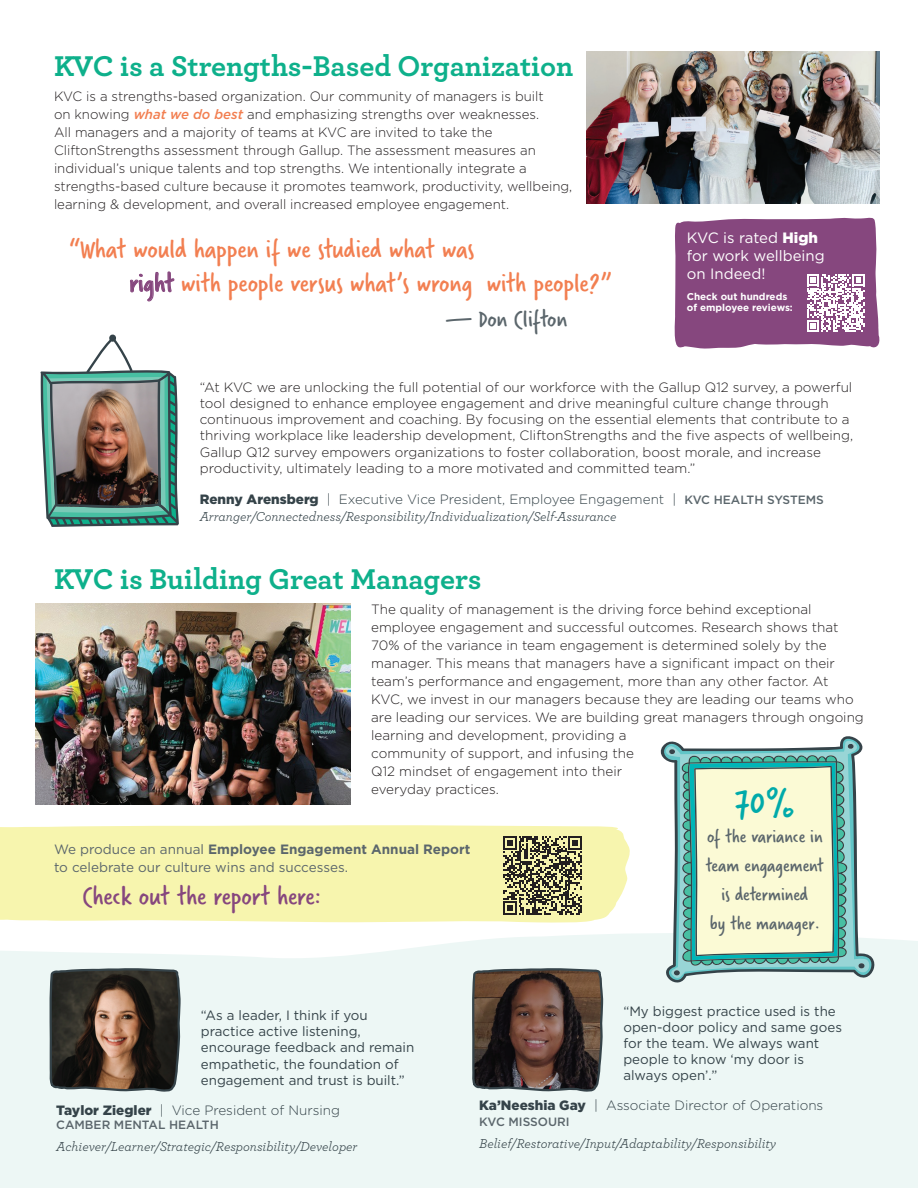
<style>
.page{position:relative;width:918px;height:1188px;background:#fff}
.page>*{position:absolute;margin:0;border:0;box-sizing:border-box;transform-origin:0 0}
.t1{font:40.35px "Verveine";color:#0aa}
.t2{font:700 30px "Archer";color:#0eb08b}
.t3{font:28.5px/34.5px "Verveine";color:#f27f51}
.t4{font:28.5px "Verveine";color:#86477e}
.t5{font:25.5px "Verveine";color:#5b666c}
.t6{font:20.25px/29.1px "Verveine";color:#5b666c;text-align:center}
.t7{font:15px/18px "Gotham";color:#fff}
.t8{font:300 13.5px/18px "Gotham";color:#231f20}
.t9{font:13.5px/16.2px "Gotham";color:#354349}
.t10{font:italic 13.5px "Archer";color:#354349}
.t11{font:300 13.5px "Gotham";color:#354349}
.t12{font:13.5px/18px "Gotham";color:#5b666c}
.t13{font:500 12px "Gotham";color:#5b666c}
.t14{font:700 9.9px/11.9px "Gotham";color:#fff}
.s1{font-weight:500;font-style:italic;color:#f27f51}
.s2{color:#86477e}
.s3{font-weight:900}
.s4{font-weight:500;font-size:12px;color:#5b666c}
.s5{font-weight:700}
</style>
<div class="page">
<div style="left:0;top:933px;width:918px;height:255px;background:#edf7f5"></div>
<svg style="left:657px;top:736px;width:218px;height:247px"></svg>
<svg style="left:669px;top:743px;width:196px;height:232px;background:#bdd7c2"></svg>
<img style="left:40px;top:335px;width:139px;height:192px">
<div style="left:0;top:825px;width:630px;height:98px;background:#f7f5ae"></div>
<svg style="left:49px;top:968px;width:132px;height:128px;background:#53493f"></svg>
<svg style="left:471px;top:968px;width:133px;height:128px;background:#5a4941"></svg>
<svg style="left:503px;top:836px;width:79px;height:79px;background:#858262"></svg>
<svg style="left:674px;top:217px;width:206px;height:132px;background:#976190"></svg>
<img style="left:587px;top:52px;width:292px;height:151px">
<img style="left:36px;top:603px;width:315px;height:201px">
<h2 class="t2" style="left:54px;top:42px;width:521px">KVC is a Strengths-Based Organization</h2>
<p class="t8" style="left:54px;top:86px;width:520px">KVC is a strengths-based organization. Our community of managers is built<br>on knowing <span class="s1">what we do best</span> and emphasizing strengths over weaknesses.<br>All managers and a majority of teams at KVC are invited to take the CliftonStrengths assessment through Gallup. The assessment measures an individual’s unique talents and top strengths. We intentionally integrate a strengths-based culture because it promotes teamwork, productivity, wellbeing, learning &amp; development, and overall increased employee engagement.</p>
<h3 class="t3" style="left:129px;top:232px;width:483px;text-indent:-61px">“What would happen if we studied what was<br><span class="s2">right</span> with people versus what’s wrong with people?”</h3>
<h3 class="t5" style="left:446px;top:301px;width:123px">— Don Clifton</h3>
<p class="t7" style="left:687px;top:228px;width:139px">KVC is rated <span class="s3">High </span>for work wellbeing on Indeed!</p>
<p class="t14" style="left:687px;top:290px;width:108px">Check out hundreds of employee reviews:</p>
<p class="t8" style="left:200px;top:379px;width:655px;line-height:16.2px">“At KVC we are unlocking the full potential of our workforce with the Gallup Q12 survey, a powerful tool designed to enhance employee engagement and drive meaningful culture change through continuous improvement and coaching. By focusing on the essential elements that contribute to a thriving workplace like leadership development, CliftonStrengths and the five aspects of wellbeing, Gallup Q12 survey empowers organizations to foster collaboration, boost morale, and increase productivity, ultimately leading to a more motivated and committed team.”</p>
<p class="t11" style="left:200px;top:491px;width:626px"><span class="s3">Renny Arensberg</span> | Executive Vice President, Employee Engagement | <span class="s4">KVC HEALTH SYSTEMS</span></p>
<p class="t10" style="left:200px;top:506px;width:418px">Arranger/Connectedness/Responsibility/Individualization/Self-Assurance</p>
<h2 class="t2" style="left:54px;top:556px;width:429px">KVC is Building Great Managers</h2>
<p class="t8" style="left:371px;top:600px;width:494px">The quality of management is the driving force behind exceptional employee engagement and successful outcomes. Research shows that 70% of the variance in team engagement is determined solely by the manager. This means that managers have a significant impact on their team’s performance and engagement, more than any other factor. At<br>KVC, we invest in our managers because they are leading our teams who are leading our services. We are building great managers through ongoing learning and development, providing a<br>community of support, and infusing the<br>Q12 mindset of engagement into their<br>everyday practices.</p>
<h1 class="t1" style="left:735px;top:774px;width:62px">70%</h1>
<h3 class="t6" style="left:706px;top:822px;width:120px">of the variance in team engagement is determined<br>by the manager.</h3>
<p class="t12" style="left:54px;top:840px;width:418px">We produce an annual <span class="s5">Employee Engagement Annual Report </span>to celebrate our culture wins and successes.</p>
<h3 class="t4" style="left:82px;top:876px;width:240px">Check out the report here:</h3>
<p class="t9" style="left:201px;top:1007px;width:215px">“As a leader, I think if you practice active listening, encourage feedback and remain empathetic, the foundation of engagement and trust is built.”</p>
<p class="t11" style="left:56px;top:1101px;width:285px"><span class="s3">Taylor Ziegler</span> | Vice President of Nursing</p>
<p class="t13" style="left:56px;top:1117px;width:164px">CAMBER MENTAL HEALTH</p>
<p class="t10" style="left:56px;top:1137px;width:303px">Achiever/Learner/Strategic/Responsibility/Developer</p>
<p class="t9" style="left:623px;top:1002px;width:220px">“My biggest practice used is the open-door policy and same goes for the team. We always want people to know ‘my door is always open’.”</p>
<p class="t11" style="left:479px;top:1097px;width:346px"><span class="s3">Ka’Neeshia Gay</span> | Associate Director of Operations</p>
<p class="t13" style="left:479px;top:1114px;width:92px">KVC MISSOURI</p>
<p class="t10" style="left:479px;top:1134px;width:299px">Belief/Restorative/Input/Adaptability/Responsibility</p>
</div>
